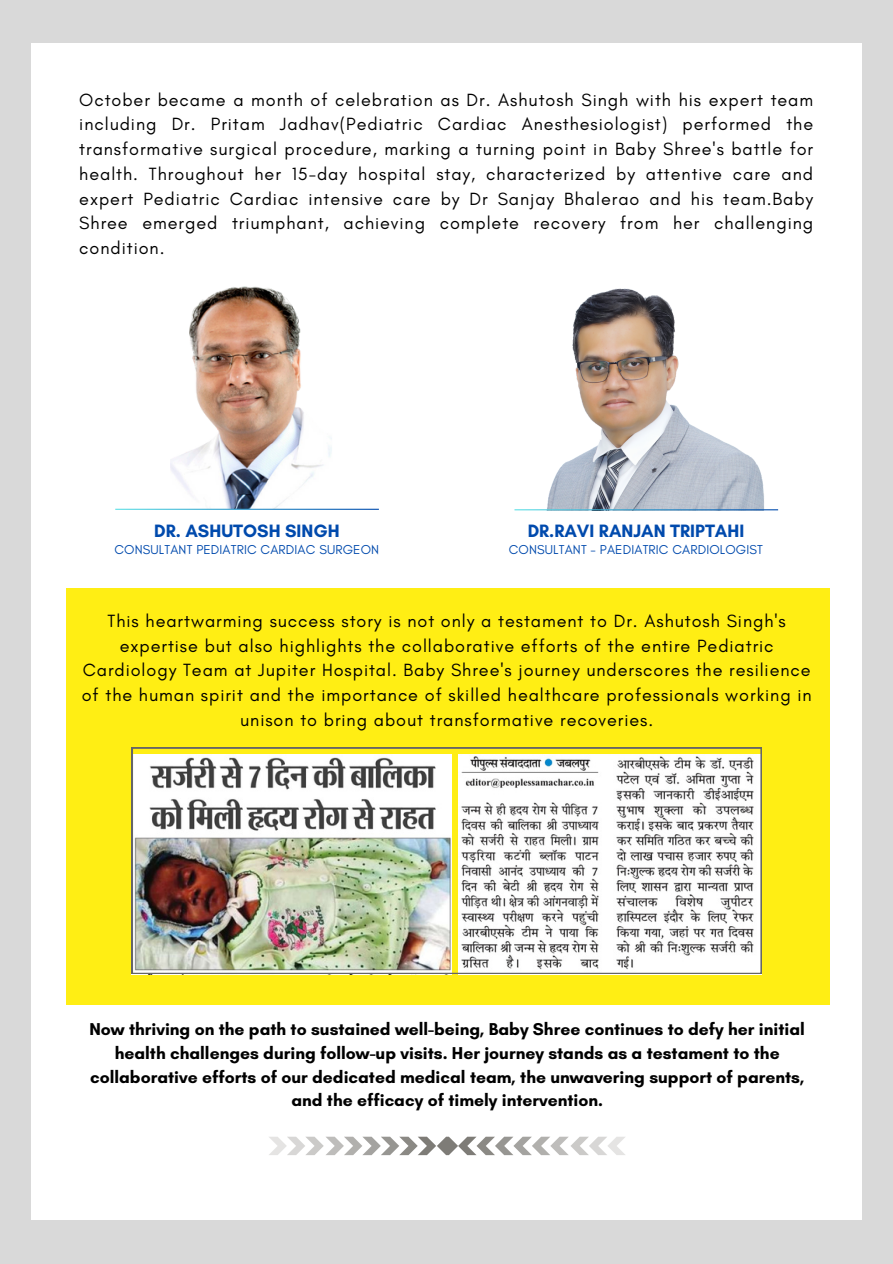
<style>
.page{position:relative;width:893px;height:1264px;background:#fff}
.page>*{position:absolute;margin:0;border:0;box-sizing:border-box;transform-origin:0 0}
.t1{font:700 18.15px "Glacial Indifference";color:#004aad}
.t2{font:18px/24.8px "Glacial Indifference";letter-spacing:.05em;color:#000;text-align:justify}
.t3{font:700 17.4px/23.7px "Glacial Indifference";color:#000;text-align:center}
.t4{font:13.2px "Glacial Indifference";letter-spacing:.01em;color:#004aad}
</style>
<div class="page">
<div style="left:0;top:0;width:892px;height:1263px;background:#d9d9d9"></div>
<div style="left:32px;top:43px;width:829px;height:1176px;background:#fff"></div>
<div style="left:66px;top:588px;width:763px;height:416px;background:#ffee14"></div>
<img style="left:132px;top:747px;width:629px;height:226px">
<svg style="left:269px;top:1136px;width:356px;height:19px"></svg>
<img style="left:547px;top:288px;width:232px;height:222px">
<img style="left:170px;top:286px;width:162px;height:222px">
<hr style="left:514px;top:509px;width:264px;height:1px;background:#fff">
<p class="t2" style="left:79px;top:87px;width:735px">October became a month of celebration as Dr. Ashutosh Singh with his expert team including Dr. Pritam Jadhav(Pediatric Cardiac Anesthesiologist) performed the transformative surgical procedure, marking a turning point in Baby Shree's battle for health. Throughout her 15-day hospital stay, characterized by attentive care and expert Pediatric Cardiac intensive care by Dr Sanjay Bhalerao and his team.Baby Shree emerged triumphant, achieving complete recovery from her challenging condition.</p>
<p class="t1" style="left:154px;top:519px;width:187px">DR. ASHUTOSH SINGH</p>
<h2 class="t4" style="left:114px;top:541px;width:266px">CONSULTANT PEDIATRIC CARDIAC SURGEON</h2>
<p class="t1" style="left:527px;top:519px;width:218px">DR.RAVI RANJAN TRIPTAHI</p>
<p class="t4" style="left:508px;top:541px;width:256px">CONSULTANT - PAEDIATRIC CARDIOLOGIST</p>
<p class="t2" style="left:82px;top:608px;width:731px;text-align:center">This heartwarming success story is not only a testament to Dr. Ashutosh Singh's expertise but also highlights the collaborative efforts of the entire Pediatric Cardiology Team at Jupiter Hospital. Baby Shree's journey underscores the resilience of the human spirit and the importance of skilled healthcare professionals working in unison to bring about transformative recoveries.</p>
<p class="t3" style="left:90px;top:1017px;width:716px">Now thriving on the path to sustained well-being, Baby Shree continues to defy her initial health challenges during follow-up visits. Her journey stands as a testament to the collaborative efforts of our dedicated medical team, the unwavering support of parents, and the efficacy of timely intervention.</p>
</div>
